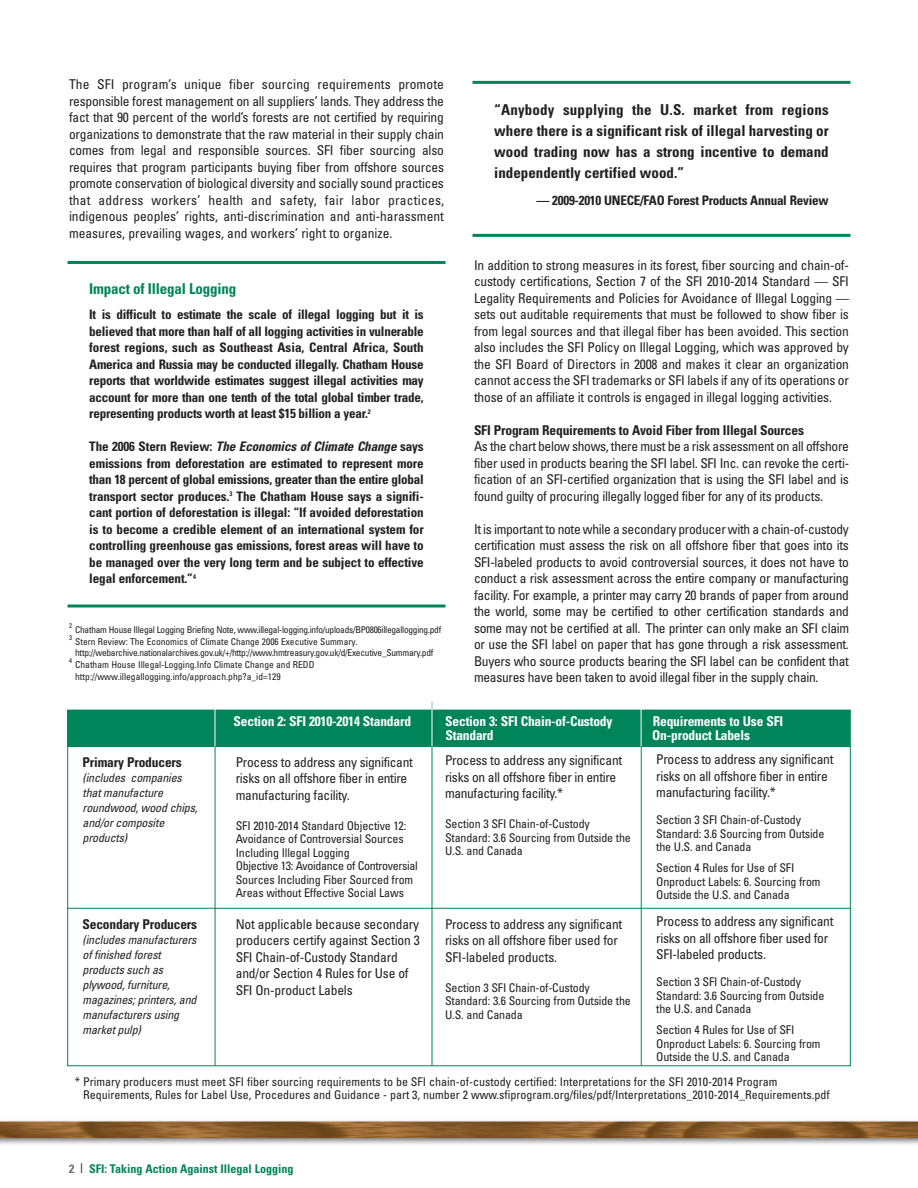
<style>
.page{position:relative;width:918px;height:1188px;background:#fff}
.page>*{position:absolute;margin:0;border:0;box-sizing:border-box;transform-origin:0 0}
.t1{font:700 condensed 15px/21px "Univers";color:#231f20;text-align:justify}
.t2{font:700 condensed 15px "Univers";letter-spacing:-.015em;color:#00845a}
.t3{font:condensed 13.5px/16.5px "Univers";letter-spacing:-.02em;color:#231f20}
.t4{font:700 condensed 13.5px "Univers";letter-spacing:-.015em;color:#fff}
.t5{font:700 condensed 13.5px "Univers";letter-spacing:-.015em;color:#231f20}
.t6{font:700 condensed 13.2px/16.5px "Univers";letter-spacing:-.02em;color:#231f20;text-align:justify}
.t7{font:condensed 12px/13.5px "Univers";letter-spacing:-.015em;color:#231f20}
.t8{font:italic condensed 12px/15px "Univers";letter-spacing:-.015em;color:#231f20}
.t9{font:700 condensed 12px "Univers";color:#00845a}
.t10{font:condensed 9.45px/11.7px "Univers";letter-spacing:-.025em;color:#231f20}
.t11{font:condensed 9.45px/11.7px "Univers";color:#231f20}
.t12{font:condensed 9.3px "Univers";letter-spacing:-.025em;color:#231f20}
.t13{font:condensed 6.75px "Univers";color:#231f20}
.s1{font-style:italic}
.s2{color:#6c6d70}
.s3{font-weight:300;font-size:13.5px;color:#231f20}
</style>
<div class="page">
<img style="left:0;top:1120px;width:918px;height:25px">
<hr style="left:472px;top:81px;width:378px;height:3px;background:#00845a">
<hr style="left:472px;top:234px;width:378px;height:3px;background:#00845a">
<div style="left:68px;top:710px;width:782px;height:36px;background:#00845a"></div>
<hr style="left:215px;top:718px;width:1px;height:348px;background:#008751">
<hr style="left:68px;top:908px;width:782px;height:1px;background:#008751">
<hr style="left:215px;top:707px;width:1px;height:39px;background:#fff">
<hr style="left:432px;top:702px;width:1px;height:364px;background:#008751">
<hr style="left:641px;top:723px;width:1px;height:342px;background:#008751">
<hr style="left:432px;top:694px;width:1px;height:53px;background:#fff">
<hr style="left:641px;top:694px;width:1px;height:52px;background:#fff">
<hr style="left:68px;top:261px;width:378px;height:3px;background:#00845a">
<svg style="left:68px;top:604px;width:378px;height:4px;background:#3fa283"></svg>
<p class="t3" style="left:69px;top:77px;width:377px;text-align:justify">The SFI program’s unique fiber sourcing requirements promote responsible forest management on all suppliers’ lands. They address the fact that 90 percent of the world’s forests are not certified by requiring organizations to demonstrate that the raw material in their supply chain comes from legal and responsible sources. SFI fiber sourcing also requires that program participants buying fiber from offshore sources promote conservation of biological diversity and socially sound practices that address workers’ health and safety, fair labor practices, indigenous peoples’ rights, anti-discrimination and anti-harassment measures, prevailing wages, and workers’ right to organize.</p>
<p class="t2" style="left:89px;top:283px;width:149px">Impact of Illegal Logging</p>
<p class="t6" style="left:89px;top:307px;width:336px">It is difficult to estimate the scale of illegal logging but it is believed that more than half of all logging activities in vulnerable forest regions, such as Southeast Asia, Central Africa, South America and Russia may be conducted illegally. Chatham House reports that worldwide estimates suggest illegal activities may account for more than one tenth of the total global timber trade, representing products worth at least $15 billion a year.<sup>2</sup></p>
<p class="t6" style="left:89px;top:439px;width:336px">The 2006 Stern Review: <span class="s1">The Economics of Climate Change</span> says emissions from deforestation are estimated to represent more than 18 percent of global emissions, greater than the entire global transport sector produces.<sup>3</sup> The Chatham House says a signifi&shy;cant portion of deforestation is illegal: “If avoided deforestation is to become a credible element of an international system for controlling greenhouse gas emissions, forest areas will have to be managed over the very long term and be subject to effective legal enforcement.”<sup>4</sup></p>
<p class="t13" style="left:69px;top:623px;width:4px">2</p>
<p class="t12" style="left:75px;top:626px;width:368px">Chatham House Illegal Logging Briefing Note, www.illegal-logging.info/uploads/BP0806illegallogging.pdf</p>
<p class="t13" style="left:69px;top:635px;width:4px">3</p>
<p class="t10" style="left:75px;top:636px;width:360px">Stern Review: The Economics of Climate Change 2006 Executive Summary. http://webarchive.nationalarchives.gov.uk/+/http://www.hmtreasury.gov.uk/d/Executive_Summary.pdf</p>
<p class="t13" style="left:69px;top:658px;width:4px">4</p>
<p class="t11" style="left:75px;top:660px;width:241px">Chatham House Illegal-Logging.Info Climate Change and REDD http://www.illegallogging.info/approach.php?a_id=129</p>
<p class="t1" style="left:494px;top:100px;width:336px">“Anybody supplying the U.S. market from regions where there is a significant risk of illegal harvesting or wood trading now has a strong incentive to demand independently certified wood.”</p>
<p class="t6" style="left:536px;top:193px;width:294px">— 2009-2010 UNECE/FAO Forest Products Annual Review</p>
<p class="t3" style="left:474px;top:258px;width:377px;text-align:justify">In addition to strong measures in its forest, fiber sourcing and chain-of&shy;custody certifications, Section 7 of the SFI 2010-2014 Standard — SFI Legality Requirements and Policies for Avoidance of Illegal Logging — sets out auditable requirements that must be followed to show fiber is from legal sources and that illegal fiber has been avoided. This section also includes the SFI Policy on Illegal Logging, which was approved by the SFI Board of Directors in 2008 and makes it clear an organization cannot access the SFI trademarks or SFI labels if any of its operations or those of an affiliate it controls is engaged in illegal logging activities.</p>
<p class="t5" style="left:474px;top:425px;width:331px">SFI Program Requirements to Avoid Fiber from Illegal Sources</p>
<p class="t3" style="left:474px;top:439px;width:377px;text-align:justify">As the chart below shows, there must be a risk assessment on all offshore fiber used in products bearing the SFI label. SFI Inc. can revoke the certi&shy;fication of an SFI-certified organization that is using the SFI label and is found guilty of procuring illegally logged fiber for any of its products.</p>
<p class="t3" style="left:474px;top:522px;width:377px;text-align:justify">It is important to note while a secondary producer with a chain-of-custody certification must assess the risk on all offshore fiber that goes into its SFI-labeled products to avoid controversial sources, it does not have to conduct a risk assessment across the entire company or manufacturing facility. For example, a printer may carry 20 brands of paper from around the world, some may be certified to other certification standards and some may not be certified at all. The printer can only make an SFI claim or use the SFI label on paper that has gone through a risk assessment.<br>Buyers who source products bearing the SFI label can be confident that measures have been taken to avoid illegal fiber in the supply chain.</p>
<p class="t5" style="left:82px;top:758px;width:101px">Primary Producers</p>
<p class="t8" style="left:82px;top:772px;width:117px">(includes companies that manufacture roundwood, wood chips, and/or composite products)</p>
<p class="t5" style="left:82px;top:920px;width:116px">Secondary Producers</p>
<p class="t8" style="left:82px;top:934px;width:116px">(includes manufacturers of finished forest products such as plywood, furniture, magazines; printers, and manufacturers using market pulp)</p>
<p class="t4" style="left:234px;top:717px;width:179px">Section 2: SFI 2010-2014 Standard</p>
<p class="t4" style="left:445px;top:717px;width:169px">Section 3: SFI Chain-of-Custody</p>
<p class="t4" style="left:653px;top:717px;width:132px">Requirements to Use SFI</p>
<p class="t4" style="left:445px;top:730px;width:50px">Standard</p>
<p class="t4" style="left:652px;top:730px;width:99px">On-product Labels</p>
<p class="t3" style="left:236px;top:755px;width:179px">Process to address any significant risks on all offshore fiber in entire manufacturing facility.</p>
<p class="t7" style="left:236px;top:820px;width:184px">SFI 2010-2014 Standard Objective 12:<br>Avoidance of Controversial Sources Including Illegal Logging<br>Objective 13: Avoidance of Controversial Sources Including Fiber Sourced from Areas without Effective Social Laws</p>
<p class="t3" style="left:236px;top:917px;width:186px">Not applicable because secondary producers certify against Section 3<br>SFI Chain-of-Custody Standard and/or Section 4 Rules for Use of<br>SFI On-product Labels</p>
<p class="t3" style="left:445px;top:753px;width:179px">Process to address any significant risks on all offshore fiber in entire manufacturing facility.*</p>
<p class="t7" style="left:445px;top:818px;width:187px">Section 3 SFI Chain-of-Custody<br>Standard: 3.6 Sourcing from Outside the<br>U.S. and Canada</p>
<p class="t3" style="left:445px;top:917px;width:179px">Process to address any significant risks on all offshore fiber used for<br>SFI-labeled products.</p>
<p class="t7" style="left:445px;top:982px;width:187px">Section 3 SFI Chain-of-Custody<br>Standard: 3.6 Sourcing from Outside the<br>U.S. and Canada</p>
<p class="t3" style="left:656px;top:752px;width:179px">Process to address any significant risks on all offshore fiber in entire manufacturing facility.*</p>
<p class="t7" style="left:656px;top:814px;width:170px">Section 3 SFI Chain-of-Custody<br>Standard: 3.6 Sourcing from Outside the U.S. and Canada</p>
<p class="t7" style="left:656px;top:862px;width:166px">Section 4 Rules for Use of SFI<br>Onproduct Labels: 6. Sourcing from<br>Outside the U.S. and Canada</p>
<p class="t3" style="left:656px;top:914px;width:179px">Process to address any significant risks on all offshore fiber used for<br>SFI-labeled products.</p>
<p class="t7" style="left:656px;top:976px;width:170px">Section 3 SFI Chain-of-Custody<br>Standard: 3.6 Sourcing from Outside the U.S. and Canada</p>
<p class="t7" style="left:656px;top:1024px;width:166px">Section 4 Rules for Use of SFI<br>Onproduct Labels: 6. Sourcing from<br>Outside the U.S. and Canada</p>
<p class="t7" style="left:83px;top:1076px;width:748px;text-indent:-8px">* Primary producers must meet SFI fiber sourcing requirements to be SFI chain-of-custody certified: Interpretations for the SFI 2010-2014 Program<br>Requirements, Rules for Label Use, Procedures and Guidance - part 3, number 2 www.sfiprogram.org/files/pdf/Interpretations_2010-2014_Requirements.pdf</p>
<p class="t9" style="left:69px;top:1164px;width:226px"><span class="s2">2</span> <span class="s3">I</span> SFI: Taking Action Against Illegal Logging</p>
</div>
